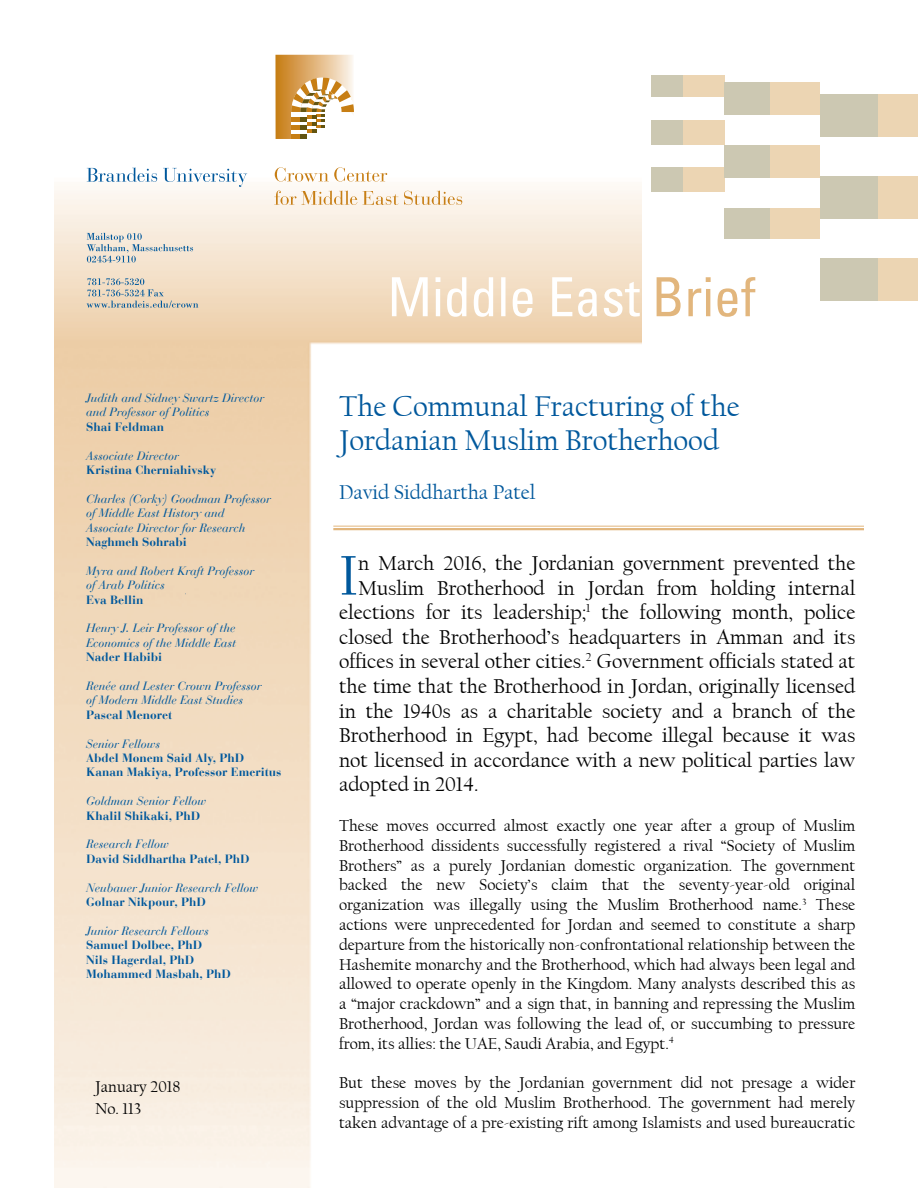
<style>
.page{position:relative;width:918px;height:1188px;background:#fff}
.page>*{position:absolute;margin:0;border:0;box-sizing:border-box;transform-origin:0 0}
.t1{font:58.05px "Californian FB";color:#00589c}
.t2{font:30px/34.5px "Californian FB";color:#00589c}
.t3{font:21px "Californian FB";color:#000}
.t4{font:21px "Californian FB";color:#00589c}
.t5{font:16.5px/19.8px "Californian FB";color:#000;text-align:justify}
.t6{font:italic 12px/14.4px "Bauer Bodoni";color:#00589c}
.t7{font:700 12px/14.4px "Bauer Bodoni";color:#00589c}
</style>
<div class="page">
<img style="left:55px;top:168px;width:586px;height:1020px">
<svg style="left:652px;top:75px;width:266px;height:227px"></svg>
<svg style="left:275px;top:55px;width:79px;height:84px"></svg>
<div style="left:707px;top:239px;width:120px;height:15px;background:#fff"></div>
<svg style="left:275px;top:167px;width:112px;height:15px"></svg>
<svg style="left:274px;top:190px;width:188px;height:15px"></svg>
<svg style="left:392px;top:277px;width:48px;height:39px"></svg>
<svg style="left:447px;top:277px;width:46px;height:40px"></svg>
<svg style="left:501px;top:277px;width:32px;height:40px"></svg>
<svg style="left:552px;top:277px;width:88px;height:40px"></svg>
<svg style="left:657px;top:277px;width:24px;height:39px"></svg>
<svg style="left:688px;top:277px;width:23px;height:39px"></svg>
<svg style="left:718px;top:277px;width:37px;height:40px"></svg>
<svg style="left:87px;top:167px;width:160px;height:20px"></svg>
<svg style="left:87px;top:233px;width:106px;height:30px"></svg>
<svg style="left:87px;top:278px;width:111px;height:30px"></svg>
<hr style="left:333px;top:528px;width:531px;height:2px;background:#e2b67d">
<hr style="left:333px;top:526px;width:531px;height:1px;background:#e2b67d">
<p class="t6" style="left:86px;top:391px;width:180px">Judith and Sidney Swartz Director and Professor of Politics</p>
<h6 class="t7" style="left:86px;top:419px;width:80px">Shai Feldman</h6>
<p class="t6" style="left:86px;top:448px;width:94px">Associate Director</p>
<h6 class="t7" style="left:86px;top:463px;width:132px">Kristina Cherniahivsky</h6>
<p class="t6" style="left:86px;top:492px;width:186px">Charles (Corky) Goodman Professor of Middle East History and<br>Associate Director for Research</p>
<h6 class="t7" style="left:86px;top:535px;width:102px">Naghmeh Sohrabi</h6>
<p class="t6" style="left:86px;top:564px;width:170px">Myra and Robert Kraft Professor of Arab Politics</p>
<h6 class="t7" style="left:86px;top:592px;width:59px">Eva Bellin</h6>
<p class="t6" style="left:86px;top:621px;width:151px">Henry J. Leir Professor of the<br>Economics of the Middle East</p>
<h6 class="t7" style="left:86px;top:650px;width:78px">Nader Habibi</h6>
<p class="t6" style="left:86px;top:679px;width:177px">Renée and Lester Crown Professor of Modern Middle East Studies</p>
<h6 class="t7" style="left:86px;top:707px;width:88px">Pascal Menoret</h6>
<p class="t6" style="left:86px;top:736px;width:76px">Senior Fellows</p>
<p class="t7" style="left:86px;top:751px;width:197px">Abdel Monem Said Aly, PhD<br>Kanan Makiya, Professor Emeritus</p>
<p class="t6" style="left:86px;top:794px;width:122px">Goldman Senior Fellow</p>
<h6 class="t7" style="left:86px;top:808px;width:116px">Khalil Shikaki, PhD</h6>
<p class="t6" style="left:86px;top:837px;width:84px">Research Fellow</p>
<h6 class="t7" style="left:86px;top:851px;width:165px">David Siddhartha Patel, PhD</h6>
<p class="t6" style="left:86px;top:880px;width:174px">Neubauer Junior Research Fellow</p>
<h6 class="t7" style="left:86px;top:895px;width:121px">Golnar Nikpour, PhD</h6>
<p class="t6" style="left:86px;top:924px;width:124px">Junior Research Fellows</p>
<p class="t7" style="left:86px;top:938px;width:146px">Samuel Dolbee, PhD<br>Nils Hagerdal, PhD<br>Mohammed Masbah, PhD</p>
<p class="t5" style="left:95px;top:1076px;width:87px;line-height:21.6px">January 2018<br>No. 113</p>
<h2 class="t2" style="left:339px;top:389px;width:402px">The Communal Fracturing of the<br>Jordanian Muslim Brotherhood</h2>
<p class="t4" style="left:339px;top:481px;width:198px">David Siddhartha Patel</p>
<p class="t1" style="left:339px;top:544px;width:20px">I</p>
<h3 class="t3" style="left:358px;top:552px;width:499px">n March 2016, the Jordanian government prevented the</h3>
<h3 class="t3" style="left:358px;top:576px;width:499px">Muslim Brotherhood in Jordan from holding internal</h3>
<h3 class="t3" style="left:339px;top:601px;width:518px">elections for its leadership;<sup>1</sup> the following month, police</h3>
<h3 class="t3" style="left:339px;top:625px;width:518px">closed the Brotherhood’s headquarters in Amman and its</h3>
<h3 class="t3" style="left:339px;top:650px;width:518px">offices in several other cities.<sup>2</sup> Government officials stated at</h3>
<h3 class="t3" style="left:339px;top:675px;width:518px">the time that the Brotherhood in Jordan, originally licensed</h3>
<h3 class="t3" style="left:339px;top:699px;width:518px">in the 1940s as a charitable society and a branch of the</h3>
<h3 class="t3" style="left:339px;top:724px;width:518px">Brotherhood in Egypt, had become illegal because it was</h3>
<h3 class="t3" style="left:339px;top:748px;width:518px">not licensed in accordance with a new political parties law</h3>
<h3 class="t3" style="left:339px;top:773px;width:141px">adopted in 2014.</h3>
<p class="t5" style="left:339px;top:816px;width:518px">These moves occurred almost exactly one year after a group of Muslim Brotherhood dissidents successfully registered a rival “Society of Muslim Brothers” as a purely Jordanian domestic organization. The government backed the new Society’s claim that the seventy-year-old original organization was illegally using the Muslim Brotherhood name.<sup>3</sup> These actions were unprecedented for Jordan and seemed to constitute a sharp departure from the historically non-confrontational relationship between the Hashemite monarchy and the Brotherhood, which had always been legal and allowed to operate openly in the Kingdom. Many analysts described this as a “major crackdown” and a sign that, in banning and repressing the Muslim Brotherhood, Jordan was following the lead of, or succumbing to pressure from, its allies: the UAE, Saudi Arabia, and Egypt.<sup>4</sup></p>
<p class="t5" style="left:339px;top:1073px;width:518px">But these moves by the Jordanian government did not presage a wider suppression of the old Muslim Brotherhood. The government had merely taken advantage of a pre-existing rift among Islamists and used bureaucratic</p>
</div>
